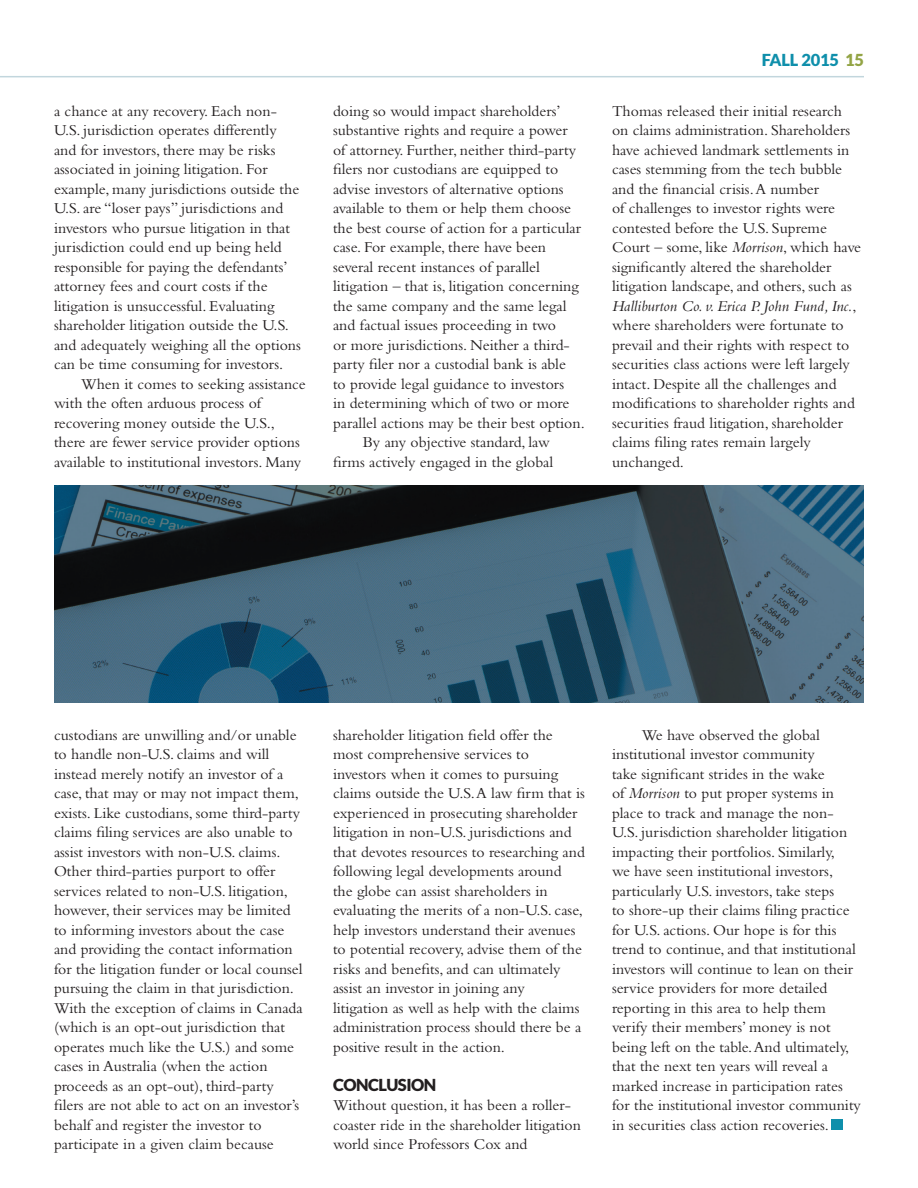
<style>
.page{position:relative;width:918px;height:1188px;background:#fff}
.page>*{position:absolute;margin:0;border:0;box-sizing:border-box;transform-origin:0 0}
.t1{font:900 16.5px "Lato";letter-spacing:-.03em;color:#231f20}
.t2{font:900 16.5px "Lato";letter-spacing:-.01em;color:#0f8fab}
.Bullet_Style{font:15.75px/19.5px "Bembo";color:#231f20}
.s1{color:#93a445}
.s2{font-style:italic}
</style>
<div class="page">
<hr style="left:0;top:76px;width:864px;height:1px;background:#c2d6dd">
<img style="left:54px;top:485px;width:810px;height:218px">
<div style="left:832px;top:1119px;width:11px;height:11px;background:#0f8fab"></div>
<p class="Bullet_Style" style="left:54px;top:101px;width:248px">a chance at any recovery. Each non-U.S. jurisdiction operates differently and for investors, there may be risks associated in joining litigation. For example, many jurisdictions outside the U.S. are “loser pays” jurisdictions and investors who pursue litigation in that jurisdiction could end up being held responsible for paying the defendants’ attorney fees and court costs if the litigation is unsuccessful. Evaluating shareholder litigation outside the U.S. and adequately weighing all the options can be time consuming for investors.</p>
<p class="Bullet_Style" style="left:54px;top:374px;width:253px;text-indent:27px">When it comes to seeking assistance with the often arduous process of recovering money outside the U.S., there are fewer service provider options available to institutional investors. Many</p>
<p class="Bullet_Style" style="left:333px;top:101px;width:245px">doing so would impact shareholders’ substantive rights and require a power of attorney. Further, neither third-party filers nor custodians are equipped to advise investors of alternative options available to them or help them choose</p>
<p class="Bullet_Style" style="left:333px;top:218px;width:253px">the best course of action for a particular case. For example, there have been several recent instances of parallel litigation – that is, litigation concerning the same company and the same legal and factual issues proceeding in two<br>or more jurisdictions. Neither a third&shy;party filer nor a custodial bank is able<br>to provide legal guidance to investors<br>in determining which of two or more parallel actions may be their best option.</p>
<p class="Bullet_Style" style="left:333px;top:432px;width:222px;text-align:right">By any objective standard, law firms actively engaged in the global</p>
<p class="t2" style="left:762px;top:50px;width:104px">FALL 2015 <span class="s1">15</span></p>
<p class="Bullet_Style" style="left:612px;top:101px;width:251px">Thomas released their initial research on claims administration. Shareholders have achieved landmark settlements in cases stemming from the tech bubble and the financial crisis. A number<br>of challenges to investor rights were contested before the U.S. Supreme Court – some, like <span class="s2">Morrison</span>, which have significantly altered the shareholder litigation landscape, and others, such as <span class="s2">Halliburton Co. v. Erica P. John Fund, Inc.</span>, where shareholders were fortunate to prevail and their rights with respect to securities class actions were left largely intact. Despite all the challenges and modifications to shareholder rights and securities fraud litigation, shareholder claims filing rates remain largely unchanged.</p>
<p class="Bullet_Style" style="left:54px;top:725px;width:250px">custodians are unwilling and/or unable to handle non-U.S. claims and will instead merely notify an investor of a case, that may or may not impact them, exists. Like custodians, some third-party claims filing services are also unable to assist investors with non-U.S. claims.<br>Other third-parties purport to offer services related to non-U.S. litigation, however, their services may be limited to informing investors about the case and providing the contact information for the litigation funder or local counsel pursuing the claim in that jurisdiction.<br>With the exception of claims in Canada (which is an opt-out jurisdiction that operates much like the U.S.) and some cases in Australia (when the action proceeds as an opt-out), third-party filers are not able to act on an investor’s behalf and register the investor to participate in a given claim because</p>
<p class="Bullet_Style" style="left:333px;top:725px;width:253px">shareholder litigation field offer the most comprehensive services to investors when it comes to pursuing claims outside the U.S. A law firm that is experienced in prosecuting shareholder litigation in non-U.S. jurisdictions and that devotes resources to researching and following legal developments around the globe can assist shareholders in evaluating the merits of a non-U.S. case, help investors understand their avenues to potential recovery, advise them of the risks and benefits, and can ultimately assist an investor in joining any<br>litigation as well as help with the claims administration process should there be a positive result in the action.</p>
<p class="t1" style="left:333px;top:1075px;width:105px">CONCLUSION</p>
<p class="Bullet_Style" style="left:333px;top:1095px;width:249px">Without question, it has been a roller&shy;coaster ride in the shareholder litigation world since Professors Cox and</p>
<p class="Bullet_Style" style="left:612px;top:725px;width:251px;text-indent:30px">We have observed the global institutional investor community<br>take significant strides in the wake<br>of <span class="s2">Morrison</span> to put proper systems in place to track and manage the non-U.S. jurisdiction shareholder litigation impacting their portfolios. Similarly,<br>we have seen institutional investors, particularly U.S. investors, take steps<br>to shore-up their claims filing practice for U.S. actions. Our hope is for this trend to continue, and that institutional investors will continue to lean on their service providers for more detailed reporting in this area to help them verify their members’ money is not being left on the table. And ultimately, that the next ten years will reveal a marked increase in participation rates for the institutional investor community in securities class action recoveries.</p>
</div>
